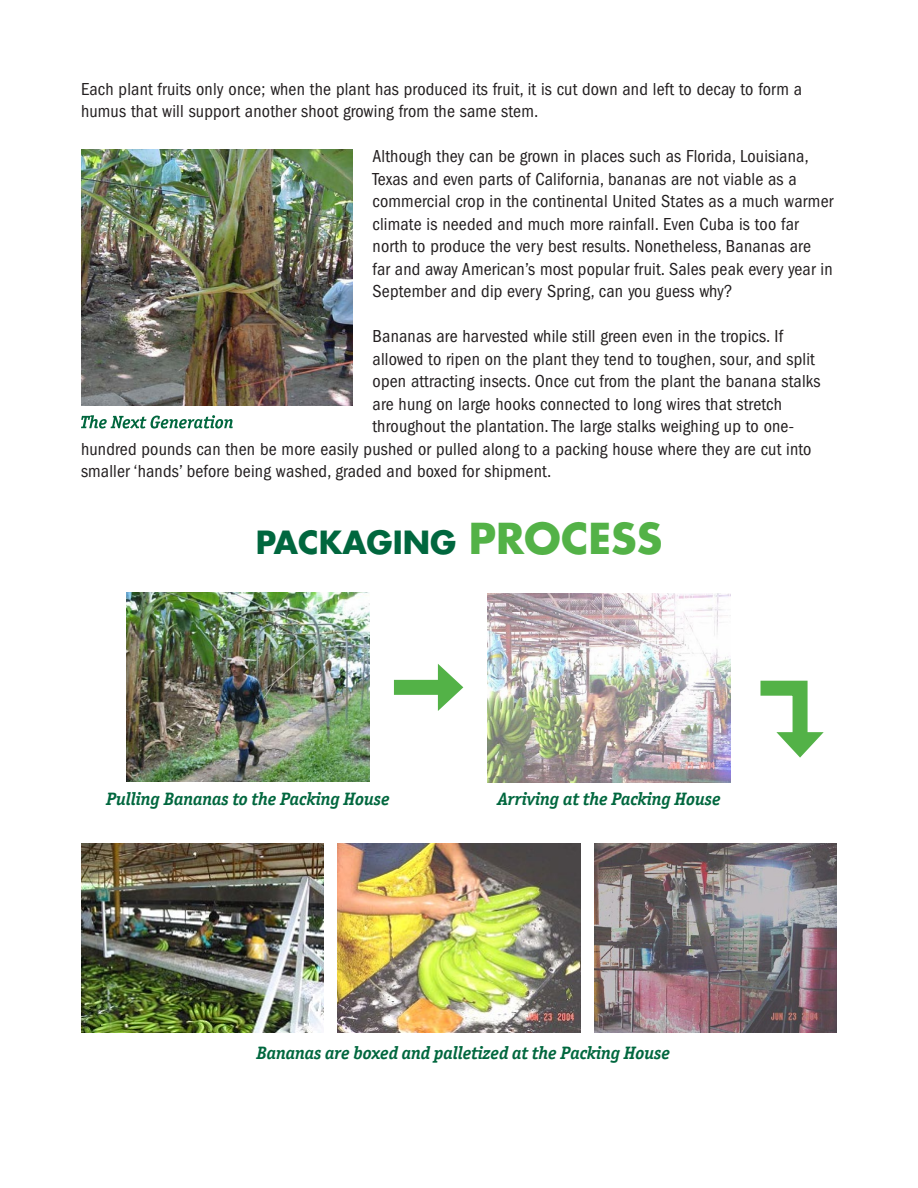
<style>
.page{position:relative;width:918px;height:1188px;background:#fff}
.page>*{position:absolute;margin:0;border:0;box-sizing:border-box;transform-origin:0 0}
.t1{font:700 31.05px "Futura";color:#00673e}
.t2{font:condensed 18px/22.5px "ITC Franklin Gothic Std";letter-spacing:.01em;color:#231f20}
.t3{font:italic 700 18px "Officina Ser ITC Std";color:#00673e}
.s1{font-size:41.4px;color:#53b247}
</style>
<div class="page">
<img style="left:81px;top:150px;width:271px;height:255px">
<img style="left:127px;top:593px;width:243px;height:189px">
<img style="left:488px;top:593px;width:243px;height:189px">
<img style="left:81px;top:844px;width:243px;height:189px">
<img style="left:594px;top:844px;width:243px;height:189px">
<img style="left:338px;top:844px;width:243px;height:189px">
<div style="left:394px;top:680px;width:54px;height:15px;background:#53b247"></div>
<svg style="left:438px;top:664px;width:25px;height:47px"></svg>
<svg style="left:760px;top:680px;width:64px;height:78px"></svg>
<svg style="left:81px;top:415px;width:152px;height:14px"></svg>
<p class="t2" style="left:81px;top:78px;width:723px">Each plant fruits only once; when the plant has produced its fruit, it is cut down and left to decay to form a humus that will support another shoot growing from the same stem.</p>
<p class="t2" style="left:373px;top:145px;width:462px">Although they can be grown in places such as Florida, Louisiana, Texas and even parts of California, bananas are not viable as a commercial crop in the continental United States as a much warmer climate is needed and much more rainfall. Even Cuba is too far north to produce the very best results. Nonetheless, Bananas are<br>far and away American’s most popular fruit. Sales peak every year in September and dip every Spring, can you guess why?</p>
<p class="t2" style="left:373px;top:325px;width:412px">Bananas are harvested while still green even in the tropics. If</p>
<p class="t2" style="left:373px;top:348px;width:444px">allowed to ripen on the plant they tend to toughen, sour, and split</p>
<p class="t2" style="left:373px;top:370px;width:449px">open attracting insects. Once cut from the plant the banana stalks</p>
<p class="t2" style="left:373px;top:393px;width:411px">are hung on large hooks connected to long wires that stretch</p>
<p class="t2" style="left:373px;top:415px;width:423px">throughout the plantation. The large stalks weighing up to one-</p>
<p class="t2" style="left:81px;top:438px;width:732px">hundred pounds can then be more easily pushed or pulled along to a packing house where they are cut into</p>
<p class="t2" style="left:81px;top:460px;width:472px">smaller ‘hands’ before being washed, graded and boxed for shipment.</p>
<h1 class="t1" style="left:256px;top:522px;width:408px">PACKAGING <span class="s1">PROCESS</span></h1>
<p class="t3" style="left:106px;top:788px;width:285px">Pulling Bananas to the Packing House</p>
<p class="t3" style="left:498px;top:788px;width:225px">Arriving at the Packing House</p>
<p class="t3" style="left:257px;top:1042px;width:415px">Bananas are boxed and palletized at the Packing House</p>
</div>
